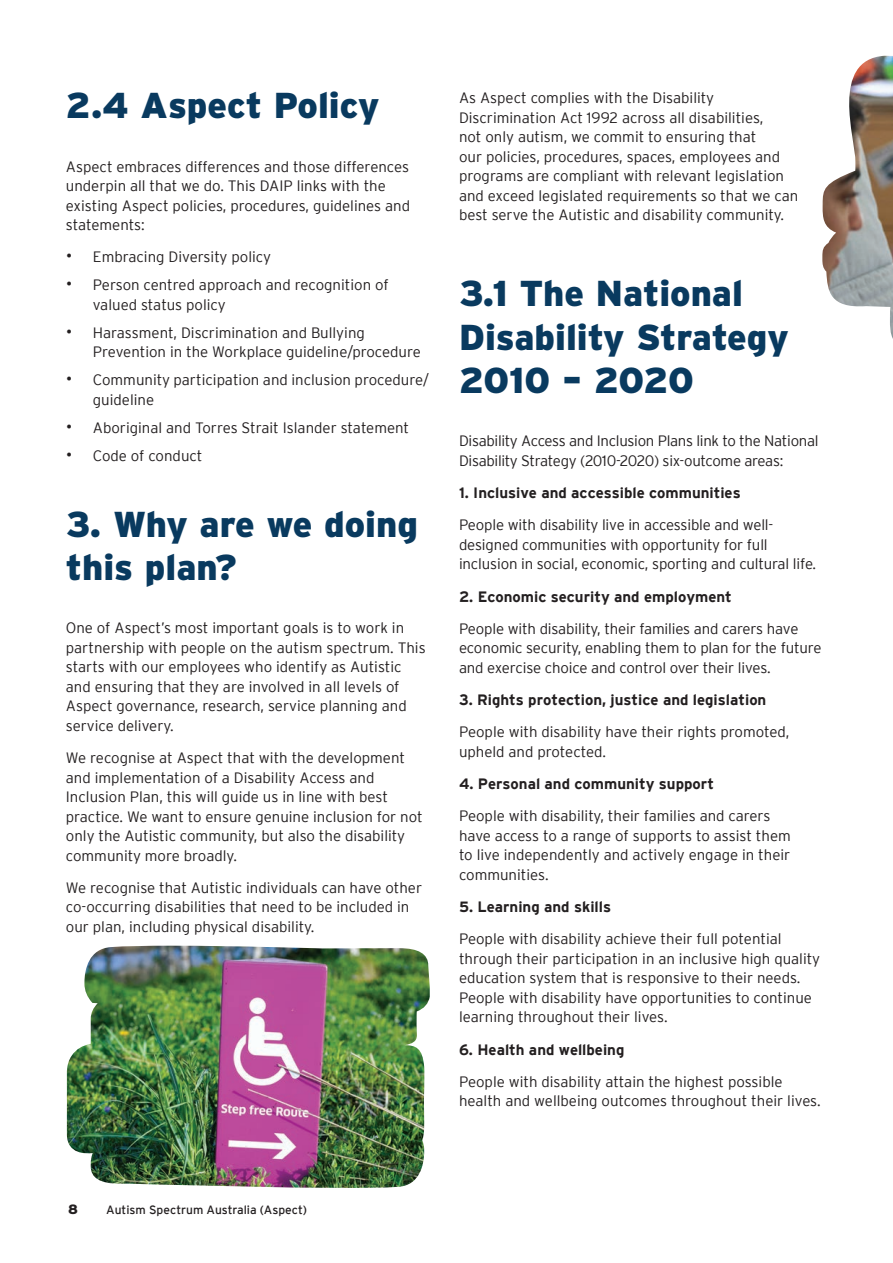
<style>
.page{position:relative;width:893px;height:1263px;background:#fff}
.page>*{position:absolute;margin:0;border:0;box-sizing:border-box;transform-origin:0 0}
.t1{font:900 36px/43.2px "Interstate";color:#093a5f}
.t2{font:300 15px/19.5px "Interstate";color:#231f20}
.t3{font:700 15px "Interstate";color:#231f20}
.t4{font:300 15px/19.5px "Interstate";letter-spacing:-.02em;color:#231f20}
.t5{font:900 13.5px "Interstate";color:#231f20}
.t6{font:12px "Interstate";color:#231f20}
.s1{font-size:18px}
</style>
<div class="page">
<img style="left:67px;top:946px;width:363px;height:242px">
<img style="left:822px;top:56px;width:71px;height:283px">
<h1 class="t1" style="left:66px;top:83px;width:315px">2.4 Aspect Policy</h1>
<p class="t2" style="left:66px;top:156px;width:346px">Aspect embraces differences and those differences underpin all that we do. This DAIP links with the existing Aspect policies, procedures, guidelines and statements:</p>
<p class="t2" style="left:66px;top:247px;width:207px"><span class="s1">•</span> Embracing Diversity policy</p>
<p class="t2" style="left:93px;top:275px;width:297px;text-indent:-27px"><span class="s1">•</span> Person centred approach and recognition of valued status policy</p>
<p class="t2" style="left:93px;top:323px;width:330px;text-indent:-27px"><span class="s1">•</span> Harassment, Discrimination and Bullying<br>Prevention in the Workplace guideline/procedure</p>
<p class="t2" style="left:93px;top:370px;width:338px;text-indent:-27px"><span class="s1">•</span> Community participation and inclusion procedure/ guideline</p>
<p class="t2" style="left:66px;top:418px;width:345px"><span class="s1">•</span> Aboriginal and Torres Strait Islander statement</p>
<p class="t2" style="left:66px;top:446px;width:138px"><span class="s1">•</span> Code of conduct</p>
<h1 class="t1" style="left:66px;top:502px;width:354px">3. Why are we doing this plan?</h1>
<p class="t2" style="left:66px;top:618px;width:361px">One of Aspect’s most important goals is to work in partnership with people on the autism spectrum. This starts with our employees who identify as Autistic and ensuring that they are involved in all levels of Aspect governance, research, service planning and service delivery.</p>
<p class="t2" style="left:66px;top:748px;width:358px">We recognise at Aspect that with the development and implementation of a Disability Access and Inclusion Plan, this will guide us in line with best practice. We want to ensure genuine inclusion for not only the Autistic community, but also the disability community more broadly.</p>
<p class="t2" style="left:66px;top:878px;width:358px">We recognise that Autistic individuals can have other co-occurring disabilities that need to be included in our plan, including physical disability.</p>
<p class="t2" style="left:459px;top:88px;width:341px">As Aspect complies with the Disability Discrimination Act 1992 across all disabilities,<br>not only autism, we commit to ensuring that<br>our policies, procedures, spaces, employees and programs are compliant with relevant legislation and exceed legislated requirements so that we can best serve the Autistic and disability community.</p>
<h1 class="t1" style="left:459px;top:272px;width:331px">3.1 The National<br>Disability Strategy<br>2010 – 2020</h1>
<p class="t4" style="left:459px;top:431px;width:361px">Disability Access and Inclusion Plans link to the National<br>Disability Strategy (2010-2020) six-outcome areas:</p>
<p class="t3" style="left:459px;top:484px;width:283px">1. Inclusive and accessible communities</p>
<p class="t2" style="left:459px;top:515px;width:359px">People with disability live in accessible and well&shy;designed communities with opportunity for full inclusion in social, economic, sporting and cultural life.</p>
<p class="t3" style="left:459px;top:588px;width:274px">2. Economic security and employment</p>
<p class="t2" style="left:459px;top:619px;width:364px">People with disability, their families and carers have economic security, enabling them to plan for the future and exercise choice and control over their lives.</p>
<p class="t3" style="left:459px;top:691px;width:309px">3. Rights protection, justice and legislation</p>
<p class="t2" style="left:459px;top:722px;width:332px">People with disability have their rights promoted, upheld and protected.</p>
<p class="t3" style="left:459px;top:775px;width:256px">4. Personal and community support</p>
<p class="t2" style="left:459px;top:806px;width:333px">People with disability, their families and carers have access to a range of supports to assist them to live independently and actively engage in their communities.</p>
<p class="t3" style="left:459px;top:898px;width:154px">5. Learning and skills</p>
<p class="t2" style="left:459px;top:929px;width:363px">People with disability achieve their full potential through their participation in an inclusive high quality education system that is responsive to their needs.<br>People with disability have opportunities to continue learning throughout their lives.</p>
<p class="t3" style="left:459px;top:1041px;width:167px">6. Health and wellbeing</p>
<p class="t2" style="left:459px;top:1072px;width:363px">People with disability attain the highest possible health and wellbeing outcomes throughout their lives.</p>
<p class="t5" style="left:68px;top:1201px;width:11px">8</p>
<p class="t6" style="left:106px;top:1203px;width:202px">Autism Spectrum Australia (Aspect)</p>
</div>
